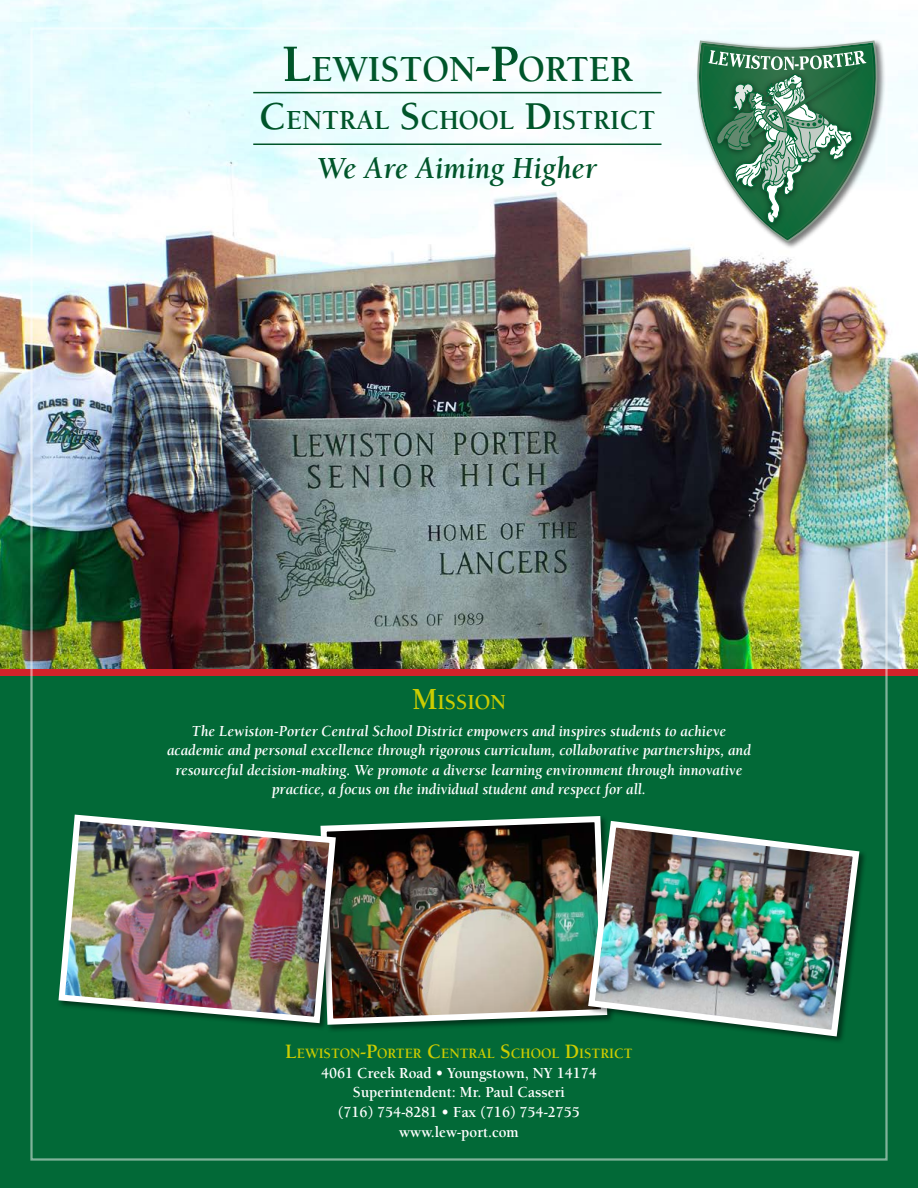
<style>
.page{position:relative;width:918px;height:1188px;background:#fff}
.page>*{position:absolute;margin:0;border:0;box-sizing:border-box;transform-origin:0 0}
.t1{font:700 37.8px "Berkeley";color:#00552a;scale:.95 1}
.t2{font:italic 700 31.5px "Berkeley";color:#00552a;scale:.95 1}
.t3{font:700 28.35px "Berkeley";color:#00552a;scale:.95 1}
.t4{font:700 22.05px "Berkeley";color:#cbcc01;scale:.95 1}
.t5{font:italic 700 15.75px/19.5px "Berkeley";color:#fff;text-align:center;scale:.95 1}
.cover_text{font:700 15.75px "Berkeley";color:#fff;scale:.95 1}
.cover_text-2{font:700 14.7px "Berkeley";color:#cbcc01;scale:.95 1}
.s1{font-size:54px}
.s2{font-size:40.5px}
.s3{font-size:31.5px}
.s4{font-size:21px}
</style>
<div class="page">
<img style="left:0;top:0;width:918px;height:669px">
<div style="left:0;top:676px;width:918px;height:512px;background:#026937"></div>
<div style="left:0;top:669px;width:918px;height:7px;background:#d2232a"></div>
<img style="left:339px;top:813px;width:271px;height:215px">
<div style="left:57px;top:814px;width:287px;height:217px;background:#000;opacity:.5"></div>
<img style="left:55px;top:811px;width:284px;height:215px">
<div style="left:587px;top:820px;width:280px;height:224px;background:#026937"></div>
<img style="left:585px;top:818px;width:278px;height:222px">
<hr style="left:253px;top:92px;width:409px;height:1px;background:#00552a">
<hr style="left:253px;top:144px;width:409px;height:1px;background:#00552a">
<div style="left:696px;top:39px;width:189px;height:210px;background:#000;opacity:.5"></div>
<svg style="left:693px;top:40px;width:190px;height:202px"></svg>
<p class="t1" style="left:282px;top:49px;width:371px"><span class="s1">L</span>EWISTON<span class="s1">-P</span>ORTER</p>
<p class="t3" style="left:259px;top:105px;width:419px"><span class="s2">C</span>ENTRAL <span class="s2">S</span>CHOOL <span class="s2">D</span>ISTRICT</p>
<p class="t2" style="left:318px;top:151px;width:296px">We Are Aiming Higher</p>
<p class="t4" style="left:412px;top:690px;width:100px"><span class="s3">M</span>ISSION</p>
<p class="t5" style="left:167px;top:722px;width:616px">The Lewiston-Porter Central School District empowers and inspires students to achieve academic and personal excellence through rigorous curriculum, collaborative partnerships, and resourceful decision-making. We promote a diverse learning environment through innovative practice, a focus on the individual student and respect for all.</p>
<p class="cover_text-2" style="left:285px;top:1045px;width:367px"><span class="s4">L</span>EWISTON<span class="s4">-P</span>ORTER <span class="s4">C</span>ENTRAL <span class="s4">S</span>CHOOL <span class="s4">D</span>ISTRICT</p>
<p class="cover_text" style="left:321px;top:1064px;width:292px">4061 Creek Road • Youngstown, NY 14174</p>
<p class="cover_text" style="left:353px;top:1084px;width:225px">Superintendent: Mr. Paul Casseri</p>
<p class="cover_text" style="left:338px;top:1104px;width:256px">(716) 754-8281 • Fax (716) 754-2755</p>
<p class="cover_text" style="left:399px;top:1124px;width:127px">www.lew-port.com</p>
</div>
